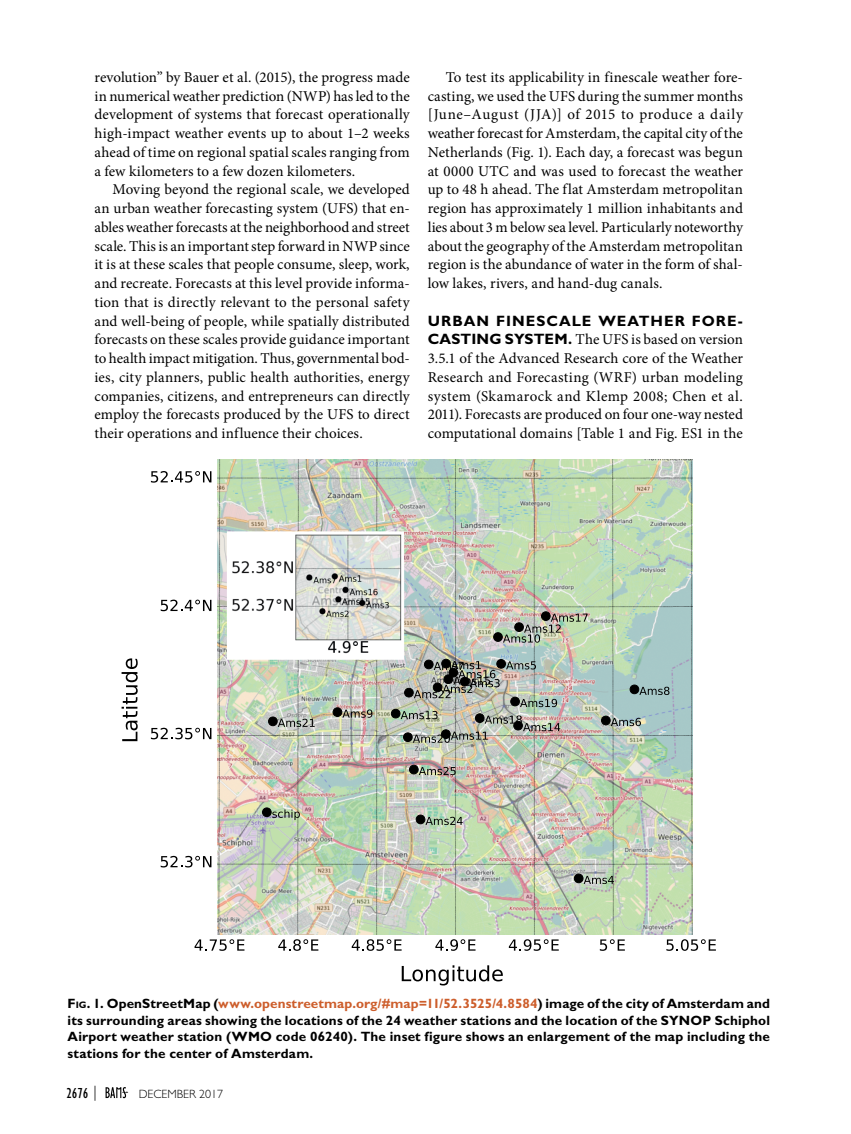
<style>
.page{position:relative;width:851px;height:1134px;background:#fff}
.page>*{position:absolute;margin:0;border:0;box-sizing:border-box;transform-origin:0 0}
.Body_Text{font:15px/18.8px "Minion Pro";letter-spacing:.005em;color:#000;text-align:justify}
.First_Paragraph_w_bo{font:15px/18.8px "Minion Pro";letter-spacing:-.005em;color:#000;text-align:justify}
.t1{font:condensed 15px "Gill Sans Std";color:#000}
.Caption__figure{font:700 13.5px/16.5px "Gill Sans Std";letter-spacing:.015em;color:#000;text-align:justify}
.t2{font:300 12px "Gill Sans Std";color:#000}
.s1{font-family:"Gill Sans Std";font-weight:700}
.s2{font-style:inherit}
.s3{font-size:9.45px}
.s4{color:#cd5e2c}
.s5{font-weight:300;font-stretch:normal}
</style>
<div class="page">
<img style="left:218px;top:460px;width:474px;height:474px">
<svg style="left:573px;top:874px;width:41px;height:10px"></svg>
<svg style="left:601px;top:716px;width:40px;height:10px"></svg>
<svg style="left:629px;top:684px;width:40px;height:11px"></svg>
<svg style="left:332px;top:707px;width:40px;height:11px"></svg>
<img style="left:493px;top:611px;width:94px;height:32px">
<svg style="left:268px;top:716px;width:46px;height:11px"></svg>
<img style="left:391px;top:659px;width:169px;height:84px">
<svg style="left:415px;top:815px;width:47px;height:10px"></svg>
<svg style="left:409px;top:765px;width:46px;height:10px"></svg>
<svg style="left:262px;top:807px;width:38px;height:13px"></svg>
<svg style="left:161px;top:856px;width:50px;height:11px"></svg>
<svg style="left:151px;top:728px;width:60px;height:11px"></svg>
<svg style="left:161px;top:600px;width:50px;height:11px"></svg>
<svg style="left:151px;top:471px;width:60px;height:12px"></svg>
<svg style="left:194px;top:939px;width:50px;height:12px"></svg>
<svg style="left:278px;top:939px;width:40px;height:12px"></svg>
<svg style="left:351px;top:939px;width:50px;height:12px"></svg>
<svg style="left:435px;top:939px;width:40px;height:12px"></svg>
<svg style="left:509px;top:939px;width:49px;height:12px"></svg>
<svg style="left:599px;top:939px;width:26px;height:12px"></svg>
<svg style="left:666px;top:939px;width:49px;height:12px"></svg>
<svg style="left:122px;top:658px;width:16px;height:83px"></svg>
<svg style="left:401px;top:965px;width:102px;height:20px"></svg>
<div style="left:105px;top:1086px;width:24px;height:13px;background:#fff;border:2px solid #fff"></div>
<svg style="left:105px;top:1087px;width:23px;height:11px"></svg>
<p class="Body_Text" style="left:94px;top:68px;width:317px">revolution” by Bauer et al. (2015), the progress made in numerical weather prediction (NWP) has led to the development of systems that forecast operationally high-impact weather events up to about 1–2 weeks ahead of time on regional spatial scales ranging from a few kilometers to a few dozen kilometers.</p>
<p class="Body_Text" style="left:94px;top:180px;width:317px;text-indent:18px">Moving beyond the regional scale, we developed an urban weather forecasting system (UFS) that en&shy;ables weather forecasts at the neighborhood and street scale. This is an important step forward in NWP since it is at these scales that people consume, sleep, work, and recreate. Forecasts at this level provide informa&shy;tion that is directly relevant to the personal safety and well-being of people, while spatially distributed forecasts on these scales provide guidance important to health impact mitigation. Thus, governmental bod&shy;ies, city planners, public health authorities, energy companies, citizens, and entrepreneurs can directly employ the forecasts produced by the UFS to direct their operations and influence their choices.</p>
<p class="Body_Text" style="left:428px;top:68px;width:317px;text-indent:18px">To test its applicability in finescale weather fore&shy;casting, we used the UFS during the summer months [June–August (JJA)] of 2015 to produce a daily weather forecast for Amsterdam, the capital city of the Netherlands (Fig. 1). Each day, a forecast was begun at 0000 UTC and was used to forecast the weather up to 48 h ahead. The flat Amsterdam metropolitan region has approximately 1 million inhabitants and lies about 3 m below sea level. Particularly noteworthy about the geography of the Amsterdam metropolitan region is the abundance of water in the form of shal&shy;low lakes, rivers, and hand-dug canals.</p>
<p class="First_Paragraph_w_bo" style="left:428px;top:311px;width:317px"><span class="s1">URBAN FINESCALE WEATHER FORE-CASTING SYSTEM.</span> The UFS is based on version 3.5.1 of the Advanced Research core of the Weather Research and Forecasting (WRF) urban modeling system (Skamarock and Klemp 2008; Chen et al.<br>2011). Forecasts are produced on four one-way nested computational domains [Table 1 and Fig. ES1 in the</p>
<p class="Caption__figure" style="left:68px;top:995px;width:704px"><span class="s2">F</span><span class="s3">ig</span><span class="s2">.</span> 1. OpenStreetMap (<span class="s4">www.openstreetmap.org/#map=11/52.3525/4.8584</span>) image of the city of Amsterdam and its surrounding areas showing the locations of the 24 weather stations and the location of the SYNOP Schiphol Airport weather station (WMO code 06240). The inset figure shows an enlargement of the map including the stations for the center of Amsterdam.</p>
<p class="t1" style="left:66px;top:1085px;width:32px">2676 <span class="s5">|</span></p>
<p class="t2" style="left:139px;top:1087px;width:86px">DECEMBER 2017</p>
</div>
